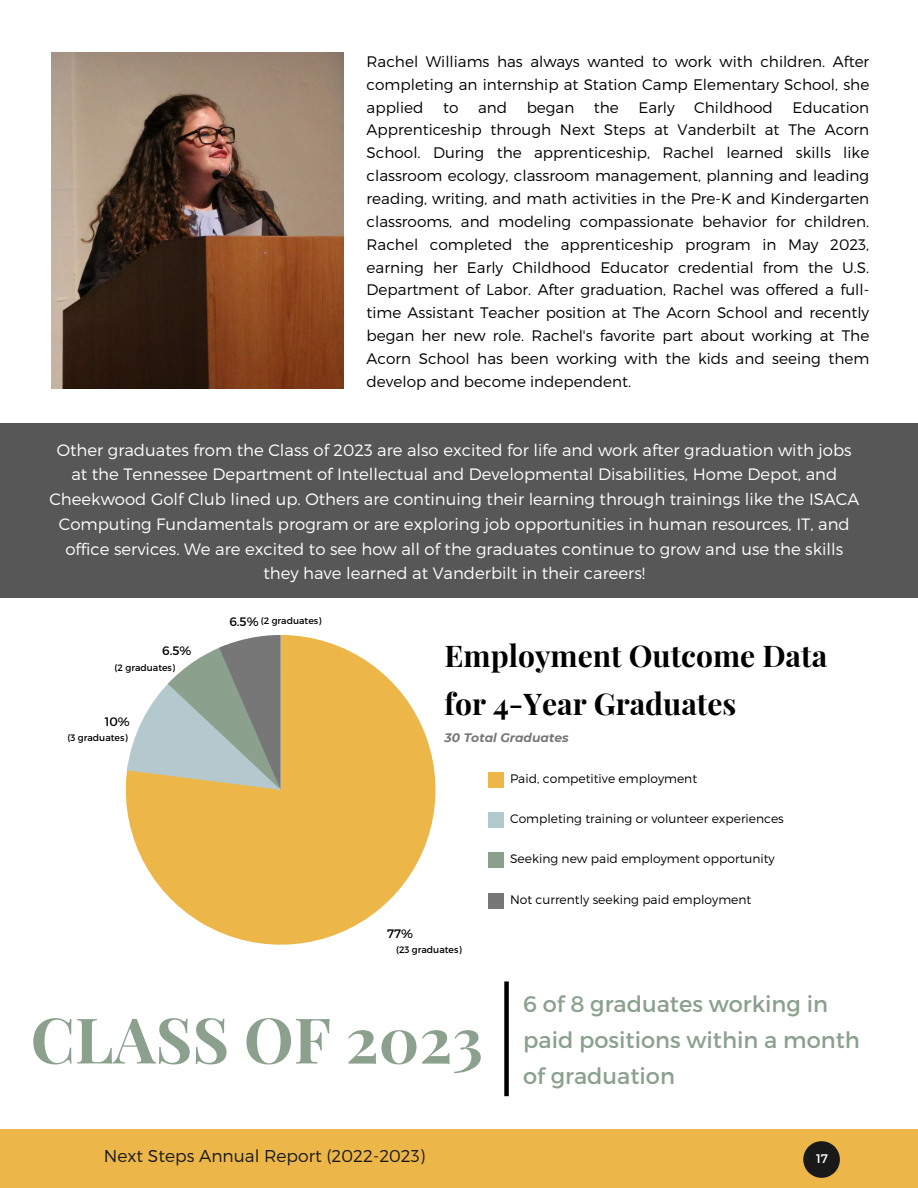
<style>
.page{position:relative;width:918px;height:1188px;background:#fff}
.page>*{position:absolute;margin:0;border:0;box-sizing:border-box;transform-origin:0 0}
.t1{font:700 63px "Playfair Display";color:#8ba18e}
.t2{font:700 30px/47.2px "Playfair Display";color:#000}
.t3{font:22.5px/36px "Montserrat";color:#8ba18e}
.t4{font:300 17.1px "Montserrat";color:#191919}
.t5{font:300 16.5px/24.8px "Montserrat";color:#fff;text-align:center}
.t6{font:300 15.3px/22.8px "Montserrat";color:#000;text-align:justify}
.t7{font:12.45px "Montserrat";color:#fff}
.t8{font:300 12.3px "Montserrat";color:#000}
.t9{font:italic 700 12.3px "Montserrat";color:#777}
.t10{font:12.3px "Montserrat";color:#000}
.t11{font:9.3px "Montserrat";color:#000}
</style>
<div class="page">
<div style="left:0;top:1130px;width:918px;height:58px;background:#ecb748"></div>
<svg style="left:803px;top:1141px;width:37px;height:37px"></svg>
<div style="left:504px;top:981px;width:5px;height:115px;background:#000"></div>
<svg style="left:126px;top:635px;width:310px;height:310px;fill:#ecb748"></svg>
<svg style="left:127px;top:635px;width:154px;height:155px"></svg>
<div style="left:488px;top:772px;width:16px;height:16px;background:#ecb748"></div>
<div style="left:488px;top:812px;width:16px;height:16px;background:#b3c9cd"></div>
<div style="left:488px;top:853px;width:16px;height:15px;background:#8ba18e"></div>
<div style="left:488px;top:893px;width:16px;height:16px;background:#777"></div>
<div style="left:0;top:424px;width:918px;height:174px;background:#575757"></div>
<img style="left:51px;top:52px;width:293px;height:337px">
<p class="t6" style="left:367px;top:49px;width:504px">Rachel Williams has always wanted to work with children. After completing an internship at Station Camp Elementary School, she applied</p>
<p class="t6" style="left:367px;top:95px;width:504px;text-indent:426px">Education Apprenticeship through Next Steps at Vanderbilt at The Acorn School. During the apprenticeship, Rachel learned skills like classroom ecology, classroom management, planning and leading reading, writing, and math activities in the Pre-K and Kindergarten classrooms, and modeling compassionate behavior for children.<br>Rachel completed the apprenticeship program in May 2023, earning her Early Childhood Educator credential from the U.S.<br>Department of Labor. After graduation, Rachel was offered a full&shy;time Assistant Teacher position at The Acorn School and recently began her new role. Rachel's favorite part about working at The Acorn School has been working with the kids and seeing them develop and become independent.</p>
<p class="t6" style="left:443px;top:95px;width:17px">to</p>
<p class="t6" style="left:478px;top:95px;width:31px">and</p>
<p class="t6" style="left:527px;top:95px;width:49px">began</p>
<p class="t6" style="left:594px;top:95px;width:26px">the</p>
<p class="t6" style="left:638px;top:95px;width:38px">Early</p>
<p class="t6" style="left:694px;top:95px;width:80px">Childhood</p>
<p class="t5" style="left:49px;top:437px;width:811px">Other graduates from the Class of 2023 are also excited for life and work after graduation with jobs at the Tennessee Department of Intellectual and Developmental Disabilities, Home Depot, and Cheekwood Golf Club lined up. Others are continuing their learning through trainings like the ISACA Computing Fundamentals program or are exploring job opportunities in human resources, IT, and office services. We are excited to see how all of the graduates continue to grow and use the skills they have learned at Vanderbilt in their careers!</p>
<p class="t10" style="left:162px;top:643px;width:31px">6.5%</p>
<h1 class="t11" style="left:115px;top:662px;width:62px">(2 graduates)</h1>
<p class="t10" style="left:105px;top:714px;width:27px">10%</p>
<h3 class="t11" style="left:68px;top:732px;width:62px">(3 graduates)</h3>
<p class="t11" style="left:261px;top:615px;width:62px">(2 graduates)</p>
<p class="t10" style="left:229px;top:614px;width:31px">6.5%</p>
<p class="t2" style="left:445px;top:631px;width:384px">Employment Outcome Data for 4-Year Graduates</p>
<p class="t9" style="left:445px;top:730px;width:126px">30 Total Graduates</p>
<p class="t10" style="left:387px;top:926px;width:27px">77%</p>
<p class="t11" style="left:396px;top:944px;width:67px">(23 graduates)</p>
<p class="t8" style="left:510px;top:770px;width:189px">Paid, competitive employment</p>
<p class="t8" style="left:510px;top:811px;width:275px">Completing training or volunteer experiences</p>
<h2 class="t8" style="left:510px;top:851px;width:266px">Seeking new paid employment opportunity</h2>
<h6 class="t8" style="left:510px;top:892px;width:243px">Not currently seeking paid employment</h6>
<h4 class="t1" style="left:31px;top:995px;width:454px">CLASS OF 2023</h4>
<p class="t3" style="left:523px;top:985px;width:338px">6 of 8 graduates working in paid positions within a month of graduation</p>
<p class="t4" style="left:104px;top:1145px;width:323px">Next Steps Annual Report (2022-2023)</p>
<h5 class="t7" style="left:816px;top:1150px;width:13px">17</h5>
</div>
